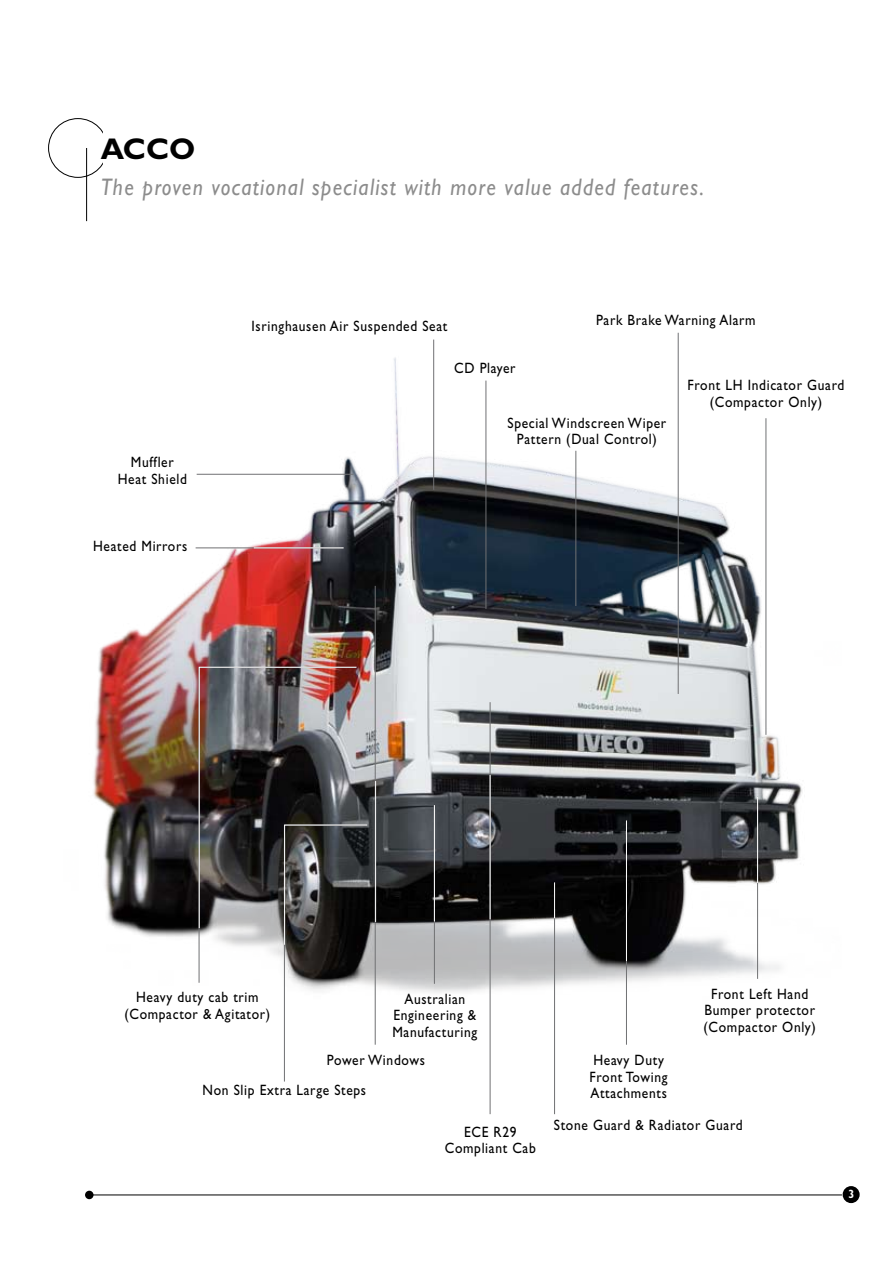
<style>
.page{position:relative;width:893px;height:1263px;background:#fff}
.page>*{position:absolute;margin:0;border:0;box-sizing:border-box;transform-origin:0 0}
.t1{font:700 30px "Gill Sans";color:#000}
.t2{font:italic 24px "Gill Sans";letter-spacing:.06em;color:#8c8c8c;scale:.9 1}
.t3{font:15px/16.5px "Gill Sans";letter-spacing:.05em;color:#000;text-align:center;scale:.9 1}
</style>
<div class="page">
<img style="left:93px;top:332px;width:709px;height:722px">
<hr style="left:87px;top:1194px;width:755px;height:1px;background:#000">
<div style="left:843px;top:1186px;width:17px;height:17px;background:#000;border-radius:50%"></div>
<hr style="left:434px;top:805px;width:1px;height:179px;background:#707173">
<hr style="left:757px;top:797px;width:1px;height:182px;background:#707173">
<hr style="left:375px;top:586px;width:1px;height:459px;background:#707173">
<hr style="left:486px;top:381px;width:1px;height:228px;background:#707173">
<hr style="left:433px;top:340px;width:1px;height:150px;background:#707173">
<hr style="left:678px;top:333px;width:1px;height:361px;background:#707173">
<hr style="left:766px;top:418px;width:1px;height:317px;background:#707173">
<hr style="left:197px;top:474px;width:157px;height:1px;background:#707173">
<hr style="left:196px;top:547px;width:148px;height:1px;background:#707173">
<div style="left:85px;top:1191px;width:9px;height:8px;background:#000;border-radius:50%"></div>
<hr style="left:375px;top:781px;width:1px;height:141px;background:#fff">
<hr style="left:434px;top:805px;width:1px;height:116px;background:#fff">
<hr style="left:757px;top:797px;width:1px;height:86px;background:#fff">
<hr style="left:254px;top:547px;width:90px;height:1px;background:#fff">
<hr style="left:626px;top:820px;width:1px;height:225px;background:#707173">
<hr style="left:626px;top:821px;width:1px;height:140px;background:#fff">
<hr style="left:575px;top:451px;width:1px;height:155px;background:#707173">
<div style="left:48px;top:118px;width:60px;height:60px;border:1px solid #000;border-radius:50%"></div>
<div style="left:104px;top:127px;width:11px;height:40px;background:#fff"></div>
<hr style="left:86px;top:148px;width:1px;height:73px;background:#000">
<svg style="left:198px;top:666px;width:170px;height:416px"></svg>
<hr style="left:490px;top:702px;width:1px;height:412px;background:#707173">
<hr style="left:490px;top:775px;width:1px;height:144px;background:#fff">
<hr style="left:554px;top:909px;width:1px;height:205px;background:#707173">
<hr style="left:554px;top:882px;width:1px;height:36px;background:#fff">
<h1 class="t1" style="left:101px;top:131px;width:96px">ACCO</h1>
<h2 class="t2" style="left:101px;top:173px;width:672px">The proven vocational specialist with more value added features.</h2>
<p class="t3" style="left:252px;top:318px;width:219px">Isringhausen Air Suspended Seat</p>
<p class="t3" style="left:454px;top:359px;width:70px">CD Player</p>
<p class="t3" style="left:596px;top:311px;width:179px">Park Brake Warning Alarm</p>
<p class="t3" style="left:688px;top:377px;width:176px">Front LH Indicator Guard (Compactor Only)</p>
<p class="t3" style="left:118px;top:454px;width:78px">Muffler<br>Heat Shield</p>
<p class="t3" style="left:93px;top:538px;width:106px">Heated Mirrors</p>
<p class="t3" style="left:507px;top:414px;width:178px">Special Windscreen Wiper<br>Pattern (Dual Control)</p>
<p class="t3" style="left:124px;top:989px;width:164px">Heavy duty cab trim (Compactor &amp; Agitator)</p>
<p class="t3" style="left:392px;top:990px;width:96px">Australian<br>Engineering &amp;<br>Manufacturing</p>
<p class="t3" style="left:704px;top:985px;width:126px">Front Left Hand<br>Bumper protector (Compactor Only)</p>
<p class="t3" style="left:327px;top:1052px;width:111px">Power Windows</p>
<p class="t3" style="left:202px;top:1082px;width:183px">Non Slip Extra Large Steps</p>
<p class="t3" style="left:590px;top:1052px;width:88px;text-align:left">Heavy Duty<br>Front Towing<br>Attachments</p>
<p class="t3" style="left:445px;top:1123px;width:103px">ECE R29<br>Compliant Cab</p>
<p class="t3" style="left:554px;top:1117px;width:211px">Stone Guard &amp; Radiator Guard</p>
</div>
